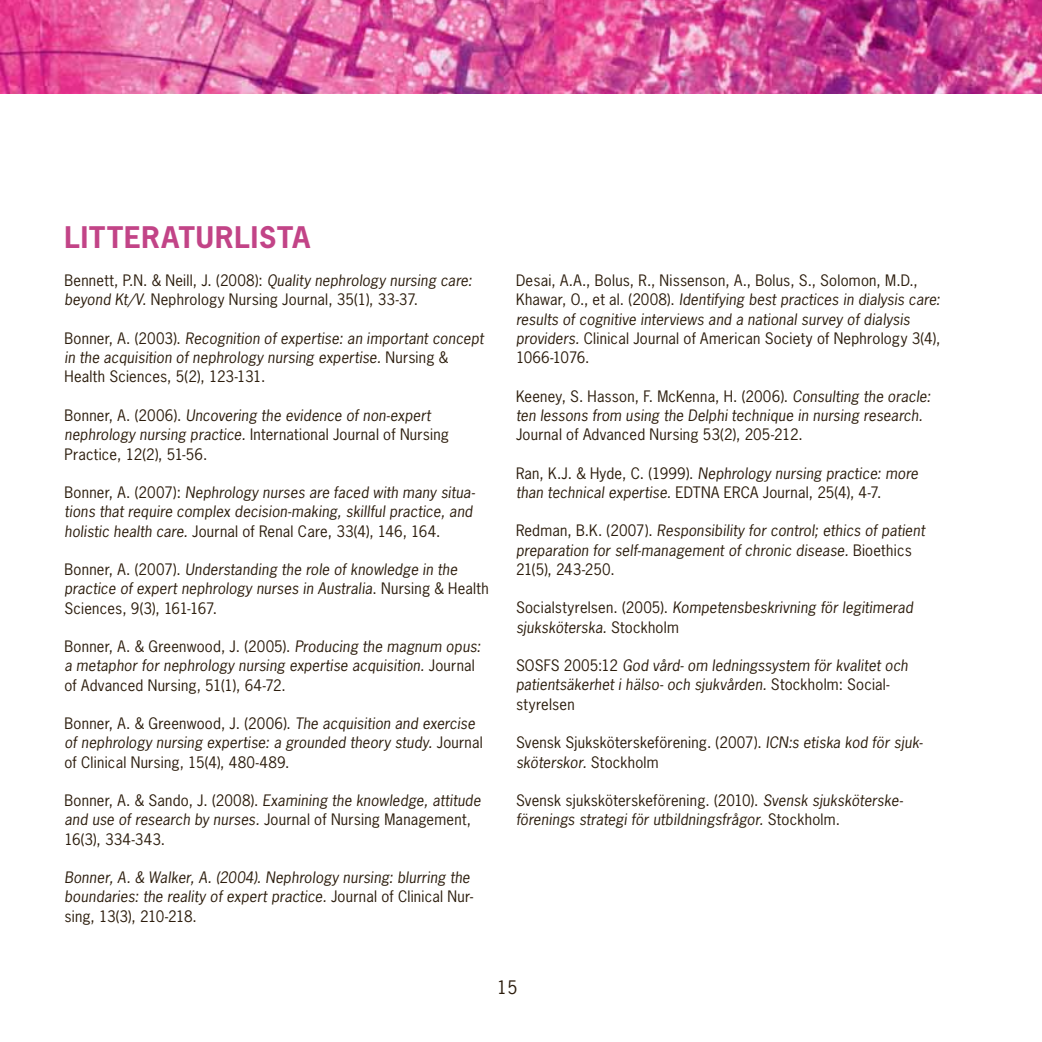
<style>
.page{position:relative;width:1042px;height:1042px;background:#fff}
.page>*{position:absolute;margin:0;border:0;box-sizing:border-box;transform-origin:0 0}
.t1{font:700 28px "News Gothic Std";letter-spacing:.03em;color:#c24487}
.t2{font:17.5px "News Gothic Std";color:#2c1d0d}
.t3{font:italic 14.88px/19.2px "News Gothic Std";letter-spacing:.01em;color:#2c1d0d}
.t4{font:14.88px/19.2px "News Gothic Std";letter-spacing:.015em;color:#2c1d0d}
.s1{font-style:italic}
.s2{font-style:normal}
</style>
<div class="page">
<img style="left:0;top:0;width:1042px;height:94px">
<h1 class="t1" style="left:64px;top:219px;width:247px">LITTERATURLISTA</h1>
<p class="t4" style="left:64px;top:271px;width:409px">Bennett, P.N. &amp; Neill, J. (2008): <span class="s1">Quality nephrology nursing care: beyond Kt/V.</span> Nephrology Nursing Journal, 35(1), 33-37.</p>
<p class="t3" style="left:64px;top:329px;width:420px"><span class="s2">Bonner, A. (2003).</span> Recognition of expertise: an important concept in the acquisition of nephrology nursing expertise. <span class="s2">Nursing &amp;<br>Health Sciences, 5(2), 123-131.</span></p>
<p class="t4" style="left:64px;top:406px;width:386px">Bonner, A. (2006). <span class="s1">Uncovering the evidence of non-expert nephrology nursing practice.</span> International Journal of Nursing<br>Practice, 12(2), 51-56.</p>
<p class="t3" style="left:64px;top:483px;width:412px"><span class="s2">Bonner, A. (2007):</span> Nephrology nurses are faced with many situa&shy;tions that require complex decision-making, skillful practice, and holistic health care. <span class="s2">Journal of Renal Care, 33(4), 146, 164.</span></p>
<p class="t3" style="left:64px;top:560px;width:426px"><span class="s2">Bonner, A. (2007).</span> Understanding the role of knowledge in the practice of expert nephrology nurses in Australia<span class="s2">. Nursing &amp; Health<br>Sciences, 9(3), 161-167.</span></p>
<p class="t3" style="left:64px;top:637px;width:418px"><span class="s2">Bonner, A. &amp; Greenwood, J. (2005).</span> Producing the magnum opus: a metaphor for nephrology nursing expertise acquisition. <span class="s2">Journal of Advanced Nursing, 51(1), 64-72.</span></p>
<p class="t3" style="left:64px;top:714px;width:420px"><span class="s2">Bonner, A. &amp; Greenwood, J. (2006).</span> The acquisition and exercise of nephrology nursing expertise: a grounded theory study. <span class="s2">Journal of Clinical Nursing, 15(4), 480-489.</span></p>
<p class="t4" style="left:64px;top:791px;width:418px">Bonner, A. &amp; Sando, J. (2008). <span class="s1">Examining the knowledge, attitude and use of research by nurses.</span> Journal of Nursing Management,<br>16(3), 334-343.</p>
<p class="t3" style="left:64px;top:868px;width:410px">Bonner, A. &amp; Walker, A. (2004). Nephrology nursing: blurring the boundaries: the reality of expert practice. <span class="s2">Journal of Clinical Nur&shy;sing, 13(3), 210-218.</span></p>
<p class="t4" style="left:516px;top:271px;width:426px">Desai, A.A., Bolus, R., Nissenson, A., Bolus, S., Solomon, M.D., Khawar, O., et al. (2008). <span class="s1">Identifying best practices in dialysis care: results of cognitive interviews and a national survey of dialysis providers.</span> Clinical Journal of American Society of Nephrology 3(4), 1066-1076.</p>
<p class="t3" style="left:516px;top:387px;width:416px"><span class="s2">Keeney, S. Hasson, F. McKenna, H. (2006).</span> Consulting the oracle: ten lessons from using the Delphi technique in nursing research.</p>
<p class="t4" style="left:516px;top:425px;width:288px">Journal of Advanced Nursing 53(2), 205-212.</p>
<p class="t3" style="left:516px;top:464px;width:404px"><span class="s2">Ran, K.J. &amp; Hyde, C. (1999).</span> Nephrology nursing practice: more than technical expertise. <span class="s2">EDTNA ERCA Journal, 25(4), 4-7.</span></p>
<p class="t3" style="left:516px;top:521px;width:410px"><span class="s2">Redman, B.K. (2007).</span> Responsibility for control; ethics of patient preparation for self-management of chronic disease. <span class="s2">Bioethics<br>21(5), 243-250.</span></p>
<p class="t3" style="left:516px;top:598px;width:398px"><span class="s2">Socialstyrelsen. (2005).</span> Kompetensbeskrivning för legitimerad sjuksköterska. <span class="s2">Stockholm</span></p>
<p class="t3" style="left:516px;top:656px;width:393px"><span class="s2">SOSFS 2005:12</span> God vård- om ledningssystem för kvalitet och patientsäkerhet i hälso- och sjukvården. <span class="s2">Stockholm: Social&shy;styrelsen</span></p>
<p class="t4" style="left:516px;top:733px;width:408px">Svensk Sjuksköterskeförening. (2007). <span class="s1">ICN:s etiska kod för sjuk&shy;sköterskor.</span> Stockholm</p>
<p class="t3" style="left:516px;top:791px;width:388px"><span class="s2">Svensk sjuksköterskeförening. (2010).</span> Svensk sjuksköterske&shy;förenings strategi för utbildningsfrågor. <span class="s2">Stockholm.</span></p>
<p class="t2" style="left:497px;top:976px;width:22px">15</p>
</div>
